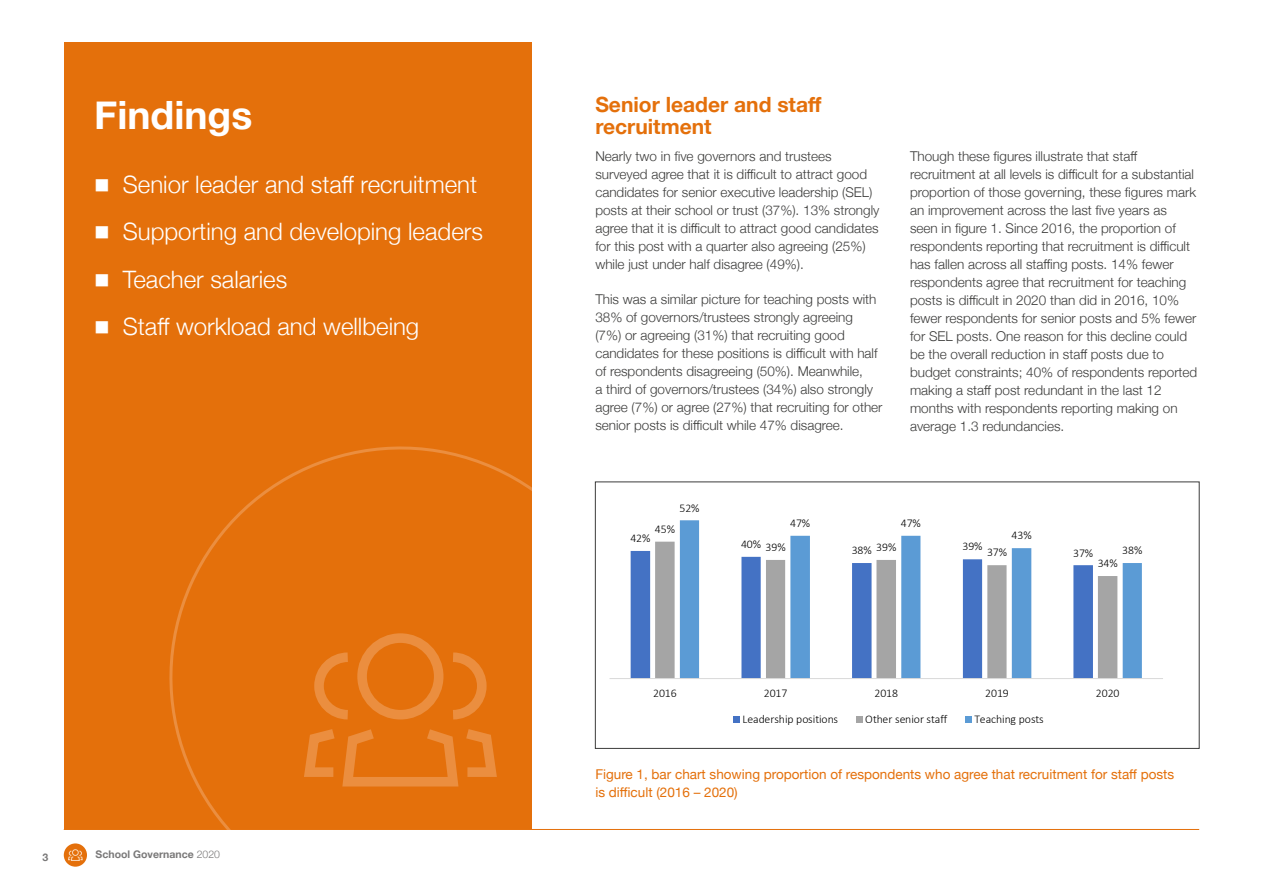
<style>
.page{position:relative;width:1263px;height:893px;background:#fff}
.page>*{position:absolute;margin:0;border:0;box-sizing:border-box;transform-origin:0 0}
._1__Main_Page_Header{font:700 39px "Helvetica Neue";color:#fff}
._2__Intro_Light_Text{font:300 24px "Helvetica Neue";color:#fff}
._3__Subs_Level_1{font:700 21px/22.5px "Helvetica Neue";color:#e4700b}
._4__Main_Text{font:300 13.5px/18px "Helvetica Neue";color:#3c3c3b}
._5__Figures_Text{font:13.5px/18px "Helvetica Neue";color:#e4700b}
.t1{font:300 11.7px "Calibri";letter-spacing:-.005em;color:#000}
.t2{font:700 10.5px "Helvetica Neue";color:#797878}
.s1{font-weight:300}
</style>
<div class="page">
<div style="left:64px;top:843px;width:23px;height:24px;background:#e4700b;border-radius:50%"></div>
<svg style="left:68px;top:849px;width:15px;height:12px"></svg>
<hr style="left:64px;top:829px;width:1135px;height:1px;background:#e4700b">
<div style="left:64px;top:43px;width:467px;height:786px;background:#e4700b"></div>
<svg style="left:169px;top:446px;width:362px;height:383px"></svg>
<svg style="left:298px;top:628px;width:204px;height:163px"></svg>
<div style="left:631px;top:551px;width:20px;height:127px;background:#4472c4"></div>
<svg style="left:655px;top:542px;width:25px;height:136px;fill:#a5a5a5"></svg>
<svg style="left:680px;top:520px;width:462px;height:158px"></svg>
<hr style="left:609px;top:678px;width:554px;height:1px;background:#d9d9d9">
<div style="left:733px;top:716px;width:7px;height:7px;background:#4472c4"></div>
<div style="left:856px;top:716px;width:6px;height:7px;background:#a5a5a5"></div>
<div style="left:965px;top:716px;width:7px;height:7px;background:#5b9bd5"></div>
<div style="left:595px;top:481px;width:604px;height:268px;border:1px solid #3c3c3b"></div>
<p class="_1__Main_Page_Header" style="left:94px;top:85px;width:160px">Findings</p>
<p class="_2__Intro_Light_Text" style="left:94px;top:165px;width:384px">■ Senior leader and staff recruitment</p>
<p class="_2__Intro_Light_Text" style="left:94px;top:212px;width:390px">■ Supporting and developing leaders</p>
<p class="_2__Intro_Light_Text" style="left:94px;top:260px;width:195px">■ Teacher salaries</p>
<p class="_2__Intro_Light_Text" style="left:94px;top:307px;width:327px">■ Staff workload and wellbeing</p>
<p class="t2" style="left:43px;top:849px;width:7px">3</p>
<p class="t2" style="left:96px;top:846px;width:126px">School Governance <span class="s1">2020</span></p>
<p class="_3__Subs_Level_1" style="left:595px;top:94px;width:228px">Senior leader and staff recruitment</p>
<p class="_4__Main_Text" style="left:595px;top:146px;width:286px">Nearly two in five governors and trustees surveyed agree that it is difficult to attract good candidates for senior executive leadership (SEL) posts at their school or trust (37%). 13% strongly agree that it is difficult to attract good candidates for this post with a quarter also agreeing (25%) while just under half disagree (49%).</p>
<p class="_4__Main_Text" style="left:595px;top:289px;width:289px">This was a similar picture for teaching posts with 38% of governors/trustees strongly agreeing<br>(7%) or agreeing (31%) that recruiting good candidates for these positions is difficult with half of respondents disagreeing (50%). Meanwhile,<br>a third of governors/trustees (34%) also strongly agree (7%) or agree (27%) that recruiting for other senior posts is difficult while 47% disagree.</p>
<p class="_4__Main_Text" style="left:910px;top:146px;width:289px">Though these figures illustrate that staff recruitment at all levels is difficult for a substantial proportion of those governing, these figures mark an improvement across the last five years as seen in figure 1. Since 2016, the proportion of respondents reporting that recruitment is difficult has fallen across all staffing posts. 14% fewer respondents agree that recruitment for teaching posts is difficult in 2020 than did in 2016, 10% fewer respondents for senior posts and 5% fewer for SEL posts. One reason for this decline could be the overall reduction in staff posts due to budget constraints; 40% of respondents reported making a staff post redundant in the last 12 months with respondents reporting making on average 1.3 redundancies.</p>
<p class="t1" style="left:679px;top:500px;width:22px">52%</p>
<p class="t1" style="left:655px;top:522px;width:22px">45%</p>
<p class="t1" style="left:630px;top:531px;width:22px">42%</p>
<p class="t1" style="left:790px;top:516px;width:22px">47%</p>
<p class="t1" style="left:901px;top:516px;width:22px">47%</p>
<p class="t1" style="left:1011px;top:528px;width:22px">43%</p>
<p class="t1" style="left:741px;top:537px;width:22px">40%</p>
<p class="t1" style="left:852px;top:543px;width:22px">38%</p>
<p class="t1" style="left:962px;top:539px;width:22px">39%</p>
<p class="t1" style="left:766px;top:540px;width:22px">39%</p>
<p class="t1" style="left:876px;top:540px;width:22px">39%</p>
<p class="t1" style="left:987px;top:545px;width:22px">37%</p>
<p class="t1" style="left:1073px;top:545px;width:22px">37%</p>
<p class="t1" style="left:1122px;top:543px;width:22px">38%</p>
<p class="t1" style="left:1098px;top:556px;width:22px">34%</p>
<p class="t1" style="left:653px;top:686px;width:25px">2016</p>
<p class="t1" style="left:764px;top:686px;width:25px">2017</p>
<p class="t1" style="left:874px;top:686px;width:25px">2018</p>
<p class="t1" style="left:985px;top:686px;width:25px">2019</p>
<p class="t1" style="left:1096px;top:686px;width:25px">2020</p>
<p class="t1" style="left:743px;top:711px;width:97px">Leadership positions</p>
<p class="t1" style="left:865px;top:711px;width:84px">Other senior staff</p>
<p class="t1" style="left:974px;top:711px;width:71px">Teaching posts</p>
<p class="_5__Figures_Text" style="left:595px;top:766px;width:580px">Figure 1, bar chart showing proportion of respondents who agree that recruitment for staff posts is difficult (2016 – 2020)</p>
</div>
